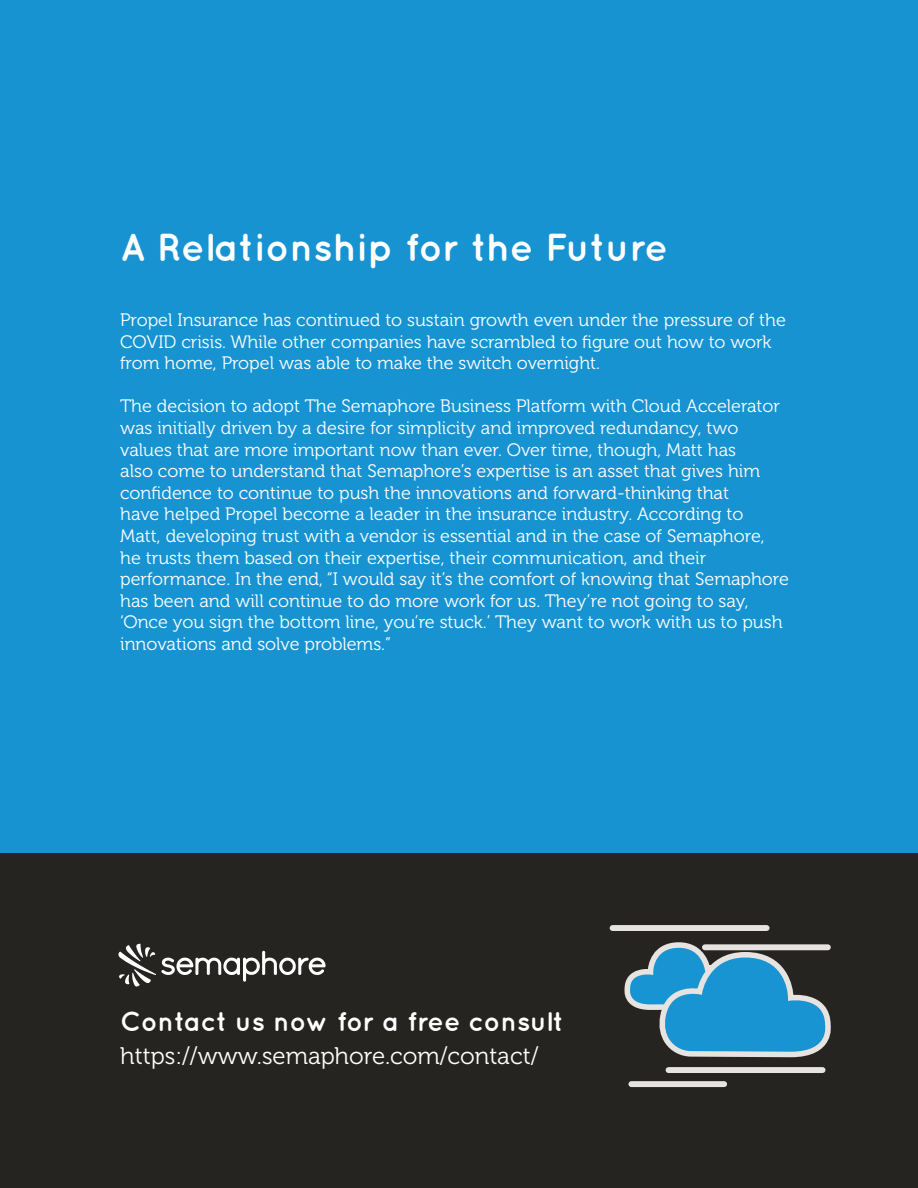
<style>
.page{position:relative;width:918px;height:1188px;background:#1893d2}
.page>*{position:absolute;margin:0;border:0;box-sizing:border-box;transform-origin:0 0}
.t1{font:700 39px "Quicksand";color:#fff}
.t2{font:700 27px "Quicksand";color:#fff}
.t3{font:24px "Museo 300";color:#fff}
.t4{font:18px/21.6px "Museo 300";color:#fff}
</style>
<div class="page">
<div style="left:0;top:853px;width:918px;height:335px;background:#262421"></div>
<div style="left:613px;top:925px;width:154px;height:6px;background:#e6e3e0"></div>
<div style="left:669px;top:1067px;width:154px;height:6px;background:#e6e3e0"></div>
<div style="left:631px;top:1081px;width:93px;height:6px;background:#e6e3e0"></div>
<svg style="left:624px;top:942px;width:207px;height:116px"></svg>
<svg style="left:118px;top:944px;width:208px;height:43px"></svg>
<p class="t1" style="left:120px;top:224px;width:550px">A Relationship for the Future</p>
<p class="t4" style="left:120px;top:309px;width:667px">Propel Insurance has continued to sustain growth even under the pressure of the<br>COVID crisis. While other companies have scrambled to figure out how to work from home, Propel was able to make the switch overnight.</p>
<p class="t4" style="left:120px;top:396px;width:670px">The decision to adopt The Semaphore Business Platform with Cloud Accelerator was initially driven by a desire for simplicity and improved redundancy, two values that are more important now than ever. Over time, though, Matt has<br>also come to understand that Semaphore’s expertise is an asset that gives him confidence to continue to push the innovations and forward-thinking that<br>have helped Propel become a leader in the insurance industry. According to<br>Matt, developing trust with a vendor is essential and in the case of Semaphore, he trusts them based on their expertise, their communication, and their performance. In the end, “I would say it’s the comfort of knowing that Semaphore has been and will continue to do more work for us. They’re not going to say, ‘Once you sign the bottom line, you’re stuck.’ They want to work with us to push innovations and solve problems.”</p>
<p class="t2" style="left:120px;top:1005px;width:445px">Contact us now for a free consult</p>
<p class="t3" style="left:120px;top:1043px;width:420px">https://www.semaphore.com/contact/</p>
</div>
